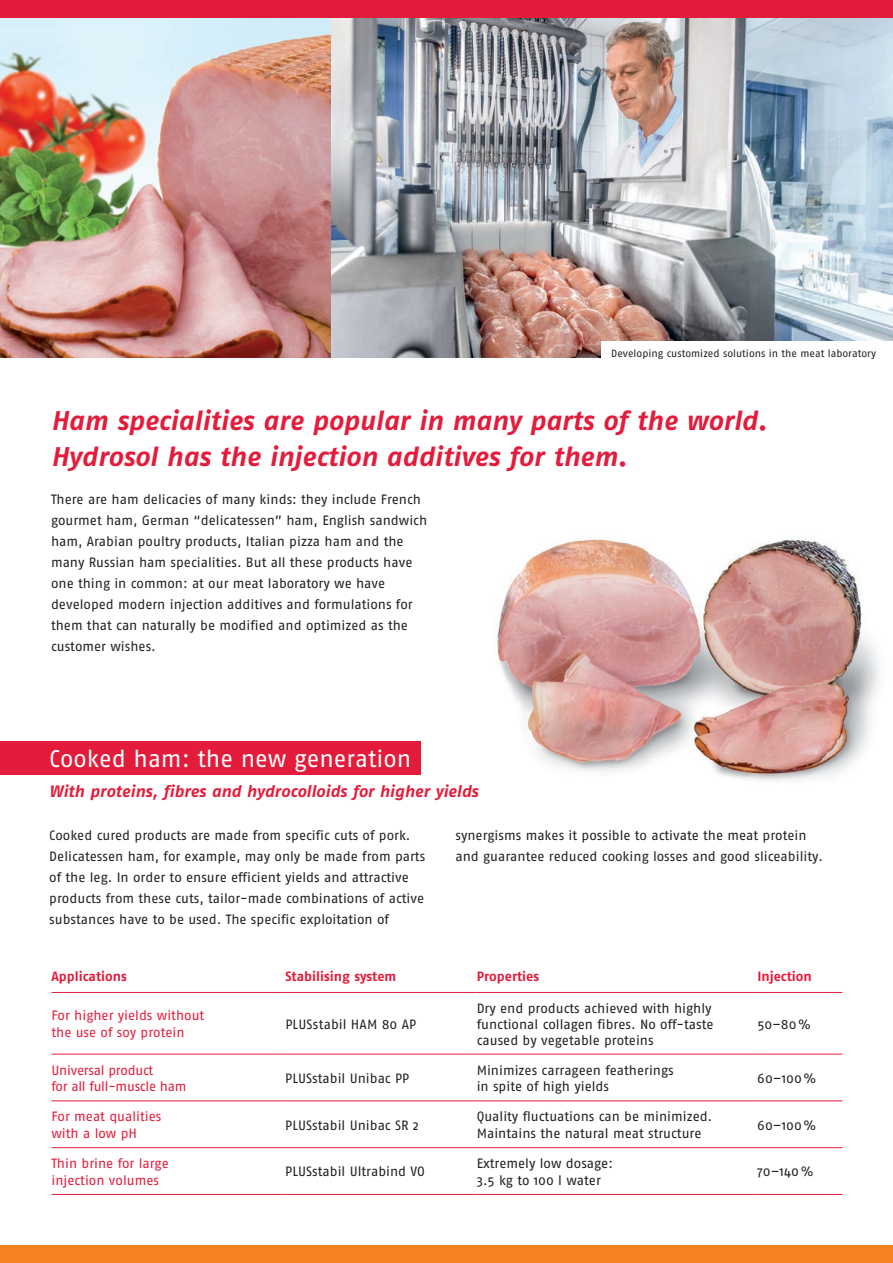
<style>
.page{position:relative;width:893px;height:1263px;background:#fff}
.page>*{position:absolute;margin:0;border:0;box-sizing:border-box;transform-origin:0 0}
.t1{font:italic 700 27px/36px "Fago No";color:#e41c3b}
.t2{font:24px "Fago Pro";color:#fff}
.t3{font:italic 700 16.5px "Fago No";color:#e41c3b}
.t4{font:13.5px/21px "Fago No";color:#231f20}
.t5{font:13.5px/16.5px "Fago No";color:#e41c3b}
.t6{font:700 13.5px "Fago No";color:#e41c3b}
.t7{font:13.5px/16.5px "Fago No";letter-spacing:-.02em;color:#e41c3b}
.t8{font:10.5px "Fago No";color:#231f20}
</style>
<div class="page">
<img style="left:0;top:17px;width:893px;height:340px">
<img style="left:496px;top:536px;width:384px;height:245px">
<div style="left:0;top:1246px;width:893px;height:17px;background:#f58220"></div>
<div style="left:0;top:0;width:893px;height:17px;background:#e41c3b"></div>
<hr style="left:51px;top:1054px;width:234px;height:1px;background:#e41c3b">
<hr style="left:285px;top:1054px;width:192px;height:1px;background:#e41c3b">
<hr style="left:477px;top:1054px;width:280px;height:1px;background:#e41c3b">
<hr style="left:757px;top:1054px;width:85px;height:1px;background:#e41c3b">
<hr style="left:51px;top:1100px;width:234px;height:1px;background:#e41c3b">
<hr style="left:285px;top:1100px;width:192px;height:1px;background:#e41c3b">
<hr style="left:477px;top:1100px;width:280px;height:1px;background:#e41c3b">
<hr style="left:757px;top:1100px;width:85px;height:1px;background:#e41c3b">
<hr style="left:51px;top:1147px;width:234px;height:1px;background:#e41c3b">
<hr style="left:285px;top:1147px;width:192px;height:1px;background:#e41c3b">
<hr style="left:477px;top:1147px;width:280px;height:1px;background:#e41c3b">
<hr style="left:757px;top:1147px;width:85px;height:1px;background:#e41c3b">
<hr style="left:51px;top:1194px;width:234px;height:1px;background:#e41c3b">
<hr style="left:285px;top:1194px;width:192px;height:1px;background:#e41c3b">
<hr style="left:477px;top:1194px;width:280px;height:1px;background:#e41c3b">
<hr style="left:757px;top:1194px;width:85px;height:1px;background:#e41c3b">
<hr style="left:51px;top:992px;width:234px;height:1px;background:#e41c3b">
<hr style="left:285px;top:992px;width:192px;height:1px;background:#e41c3b">
<hr style="left:477px;top:992px;width:280px;height:1px;background:#e41c3b">
<hr style="left:757px;top:992px;width:85px;height:1px;background:#e41c3b">
<div style="left:0;top:741px;width:421px;height:34px;background:#e41c3b"></div>
<hr style="left:892px;top:489px;width:1px;height:34px;background:#e41c3b">
<div style="left:601px;top:341px;width:292px;height:31px;background:#fff"></div>
<p class="t8" style="left:611px;top:348px;width:266px">Developing customized solutions in the meat laboratory</p>
<h1 class="t1" style="left:51px;top:402px;width:718px">Ham specialities are popular in many parts of the world.<br>Hydrosol has the injection additives for them.</h1>
<p class="t4" style="left:51px;top:489px;width:378px">There are ham delicacies of many kinds: they include French gourmet ham, German “delicatessen” ham, English sandwich ham, Arabian poultry products, Italian pizza ham and the many Russian ham specialities. But all these products have one thing in common: at our meat laboratory we have developed modern injection additives and formulations for them that can naturally be modified and optimized as the customer wishes.</p>
<h2 class="t2" style="left:49px;top:744px;width:363px">Cooked ham: the new generation</h2>
<p class="t3" style="left:49px;top:781px;width:430px">With proteins, fibres and hydrocolloids for higher yields</p>
<p class="t4" style="left:49px;top:825px;width:377px">Cooked cured products are made from specific cuts of pork.<br>Delicatessen ham, for example, may only be made from parts of the leg. In order to ensure efficient yields and attractive products from these cuts, tailor-made combinations of active substances have to be used. The specific exploitation of</p>
<p class="t4" style="left:455px;top:825px;width:369px">synergisms makes it possible to activate the meat protein and guarantee reduced cooking losses and good sliceability.</p>
<p class="t6" style="left:51px;top:968px;width:77px">Applications</p>
<p class="t6" style="left:285px;top:968px;width:113px">Stabilising system</p>
<p class="t6" style="left:477px;top:968px;width:64px">Properties</p>
<p class="t6" style="left:757px;top:968px;width:56px">Injection</p>
<p class="t5" style="left:51px;top:1007px;width:154px">For higher yields without the use of soy protein</p>
<p class="t4" style="left:285px;top:1013px;width:132px">PLUSstabil HAM 80 AP</p>
<p class="t4" style="left:477px;top:1000px;width:238px;line-height:16px">Dry end products achieved with highly functional collagen fibres. No off-taste caused by vegetable proteins</p>
<p class="t4" style="left:757px;top:1013px;width:55px">50–80%</p>
<p class="t7" style="left:51px;top:1061px;width:137px">Universal product<br>for all full-muscle ham</p>
<p class="t4" style="left:285px;top:1067px;width:126px">PLUSstabil Unibac PP</p>
<p class="t4" style="left:477px;top:1061px;width:199px;line-height:16.5px">Minimizes carrageen featherings in spite of high yields</p>
<p class="t4" style="left:757px;top:1067px;width:60px">60–100%</p>
<p class="t5" style="left:51px;top:1108px;width:112px">For meat qualities with a low pH</p>
<p class="t4" style="left:285px;top:1114px;width:135px">PLUSstabil Unibac SR 2</p>
<p class="t4" style="left:477px;top:1108px;width:237px;line-height:16.5px">Quality fluctuations can be minimized.<br>Maintains the natural meat structure</p>
<p class="t4" style="left:757px;top:1114px;width:60px">60–100%</p>
<p class="t5" style="left:51px;top:1155px;width:119px">Thin brine for large injection volumes</p>
<p class="t4" style="left:285px;top:1161px;width:141px">PLUSstabil Ultrabind VO</p>
<p class="t4" style="left:477px;top:1155px;width:138px;line-height:16.5px">Extremely low dosage:<br>3.5 kg to 100 l water</p>
<p class="t4" style="left:757px;top:1161px;width:58px">70–140%</p>
</div>
